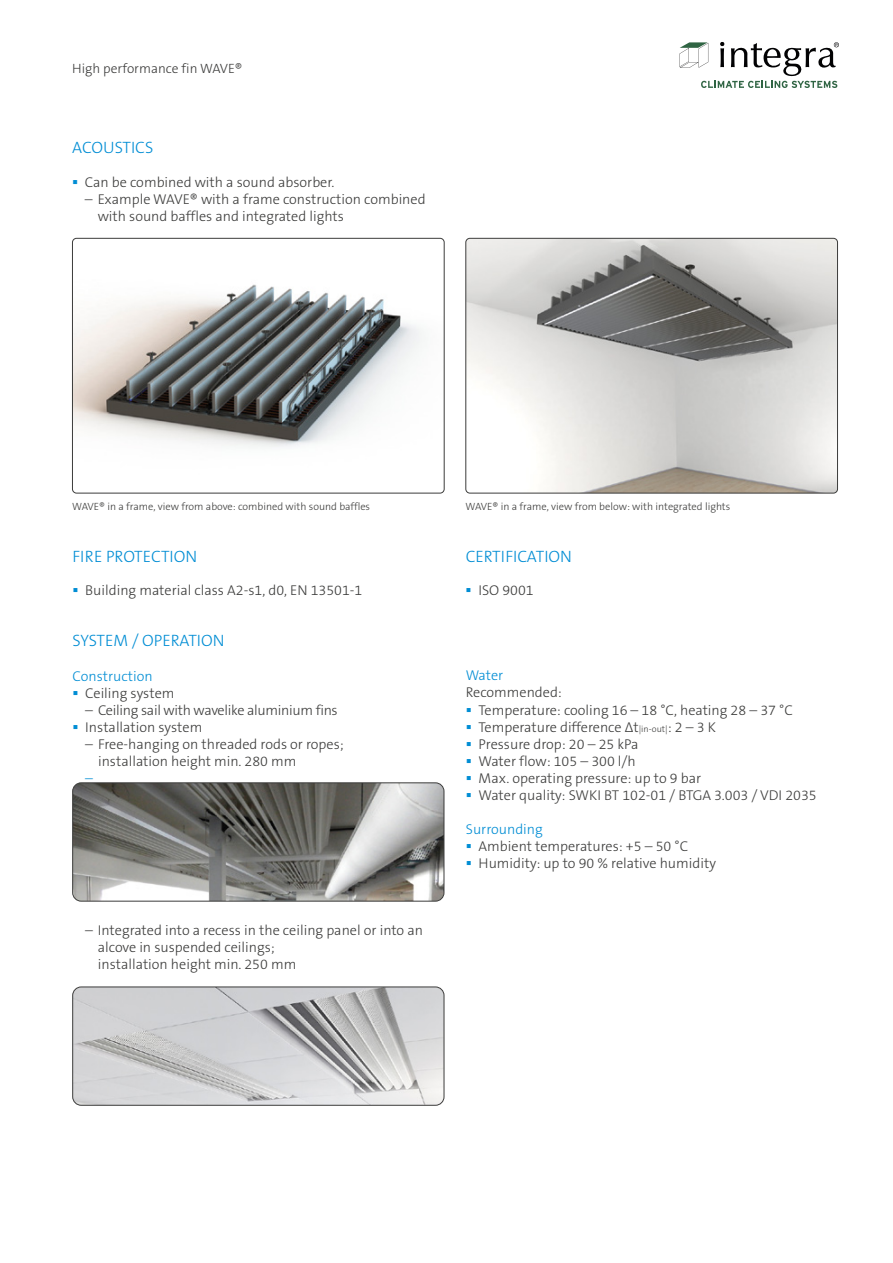
<style>
.page{position:relative;width:893px;height:1263px;background:#fff}
.page>*{position:absolute;margin:0;border:0;box-sizing:border-box;transform-origin:0 0}
.t1{font:300 16.5px "The Sans B W3";color:#008dd4}
.t2{font:300 14.25px/17.1px "The Sans B W3";color:#3c3c3b}
.t3{font:300 14.25px/17.1px "The Sans B W3";letter-spacing:-.02em;color:#3c3c3b}
.t4{font:300 14.25px "The Sans B W3";letter-spacing:-.005em;color:#008dd4}
.t5{font:300 13.5px "The Sans B W3";color:#3c3c3b}
.t6{font:300 10.5px "The Sans B W3";color:#3c3c3b}
.s1{color:#008dd4}
.s2{font-size:9px}
</style>
<div class="page">
<img style="left:466px;top:238px;width:371px;height:255px">
<div style="left:466px;top:238px;width:372px;height:255px;border:1px solid #3c3c3b;border-radius:4px"></div>
<img style="left:72px;top:238px;width:372px;height:209px">
<div style="left:72px;top:238px;width:372px;height:255px;border:1px solid #3c3c3b;border-radius:4px"></div>
<img style="left:73px;top:783px;width:371px;height:118px">
<div style="left:72px;top:782px;width:372px;height:119px;border:1px solid #3c3c3b;border-radius:9px"></div>
<img style="left:74px;top:987px;width:370px;height:118px">
<div style="left:72px;top:986px;width:372px;height:120px;border:1px solid #3c3c3b;border-radius:9px"></div>
<svg style="left:679px;top:42px;width:160px;height:46px"></svg>
<p class="t5" style="left:72px;top:59px;width:172px">High performance fin WAVE®</p>
<p class="t1" style="left:72px;top:136px;width:83px">ACOUSTICS</p>
<p class="t2" style="left:85px;top:174px;width:251px">Can be combined with a sound absorber.</p>
<p class="t2" style="left:98px;top:191px;width:329px;text-indent:-13px">– Example WAVE® with a frame construction combined with sound baffles and integrated lights</p>
<p class="t6" style="left:72px;top:500px;width:299px">WAVE® in a frame, view from above: combined with sound baffles</p>
<p class="t6" style="left:466px;top:500px;width:266px">WAVE® in a frame, view from below: with integrated lights</p>
<p class="t1" style="left:72px;top:546px;width:126px">FIRE PROTECTION</p>
<p class="t1" style="left:466px;top:546px;width:108px">CERTIFICATION</p>
<p class="t2" style="left:85px;top:582px;width:279px">Building material class A2-s1, d0, EN 13501-1</p>
<p class="t2" style="left:478px;top:582px;width:57px">ISO 9001</p>
<p class="t1" style="left:73px;top:630px;width:154px">SYSTEM / OPERATION</p>
<p class="t2" style="left:85px;top:667px;width:91px;text-indent:-13px"><span class="s1">Construction<br></span>Ceiling system</p>
<p class="t3" style="left:85px;top:701px;width:254px">– Ceiling sail with wavelike aluminium fins<br>Installation system</p>
<p class="t2" style="left:85px;top:736px;width:260px">– Free-hanging on threaded rods or ropes;</p>
<p class="t2" style="left:98px;top:753px;width:200px">installation height min. 280 mm</p>
<p class="t4" style="left:85px;top:769px;width:9px">–</p>
<p class="t2" style="left:98px;top:922px;width:327px;text-indent:-13px">– Integrated into a recess in the ceiling panel or into an alcove in suspended ceilings;<br>installation height min. 250 mm</p>
<p class="t4" style="left:466px;top:666px;width:39px">Water</p>
<p class="t2" style="left:466px;top:684px;width:98px">Recommended:</p>
<p class="t2" style="left:479px;top:701px;width:316px">Temperature: cooling 16 – 18 °C, heating 28 – 37 °C</p>
<p class="t2" style="left:479px;top:718px;width:239px">Temperature difference Δt<span class="s2">|in-out|</span>: 2 – 3 K</p>
<p class="t2" style="left:479px;top:735px;width:161px">Pressure drop: 20 – 25 kPa</p>
<p class="t2" style="left:479px;top:752px;width:159px">Water flow: 105 – 300 l/h</p>
<p class="t2" style="left:479px;top:770px;width:224px">Max. operating pressure: up to 9 bar</p>
<p class="t2" style="left:479px;top:787px;width:340px">Water quality: SWKI BT 102-01 / BTGA 3.003 / VDI 2035</p>
<p class="t2" style="left:479px;top:821px;width:239px;text-indent:-13px"><span class="s1">Surrounding<br></span>Ambient temperatures: +5 – 50 °C<br>Humidity: up to 90 % relative humidity</p>
</div>
